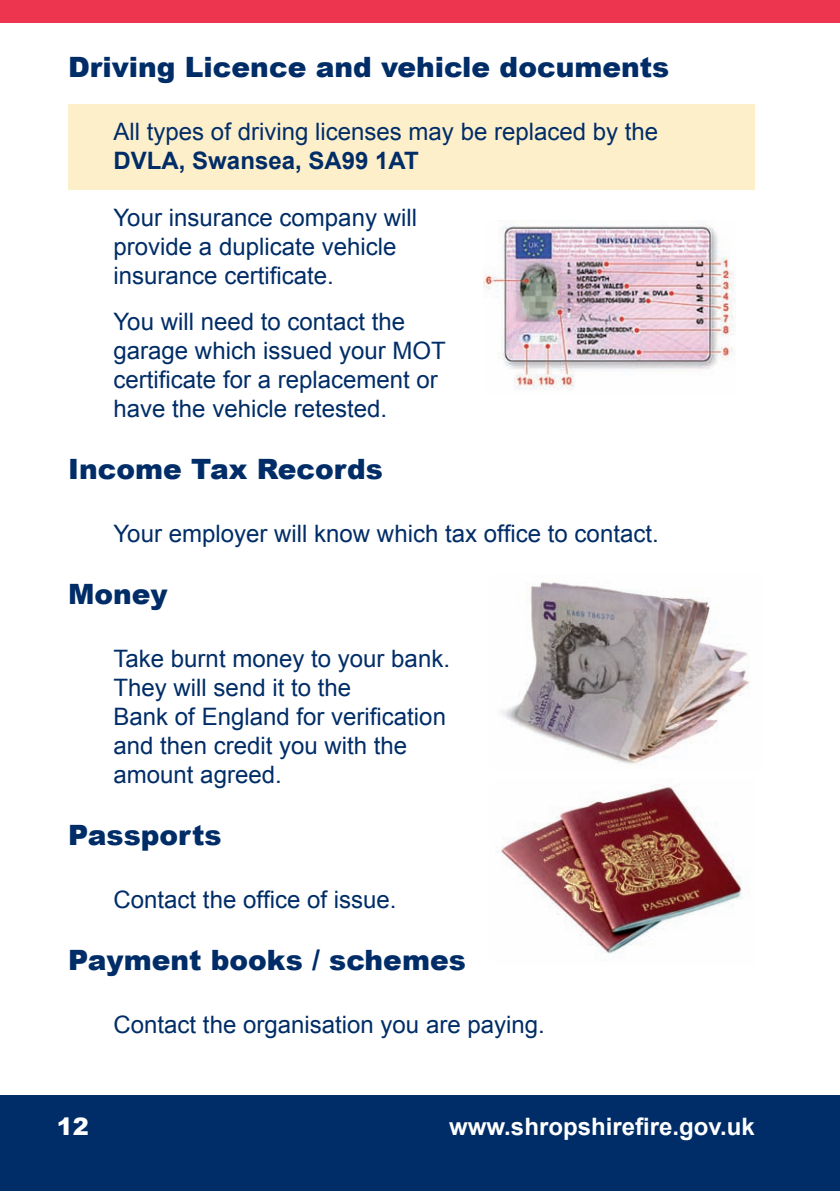
<style>
.page{position:relative;width:840px;height:1191px;background:#fff}
.page>*{position:absolute;margin:0;border:0;box-sizing:border-box;transform-origin:0 0}
.Section_header{font:900 28px "Arial";color:#002d67}
.Text{font:24px/29px "Arial";color:#002d67}
.t1{font:700 24px "Arial";color:#fff}
.t2{font:900 24px "Arial";color:#fff}
.s1{font-weight:700}
</style>
<div class="page">
<div style="left:0;top:1095px;width:839px;height:96px;background:#002d67"></div>
<div style="left:0;top:0;width:839px;height:23px;background:#ee354f"></div>
<hr style="left:839px;top:1095px;width:1px;height:96px;background:#002d67">
<div style="left:68px;top:105px;width:686px;height:85px;background:#feefcb"></div>
<img style="left:502px;top:582px;width:248px;height:183px">
<img style="left:501px;top:784px;width:241px;height:170px">
<img style="left:483px;top:220px;width:251px;height:170px">
<p class="Section_header" style="left:68px;top:46px;width:602px">Driving Licence and vehicle documents</p>
<p class="Text" style="left:113px;top:117px;width:546px">All types of driving licenses may be replaced by the<br><span class="s1">DVLA, Swansea, SA99 1AT</span></p>
<p class="Text" style="left:113px;top:203px;width:305px">Your insurance company will provide a duplicate vehicle insurance certificate.</p>
<p class="Text" style="left:113px;top:307px;width:334px">You will need to contact the garage which issued your MOT certificate for a replacement or have the vehicle retested.</p>
<p class="Section_header" style="left:68px;top:449px;width:316px">Income Tax Records</p>
<p class="Text" style="left:113px;top:519px;width:546px">Your employer will know which tax office to contact.</p>
<p class="Section_header" style="left:68px;top:574px;width:101px">Money</p>
<p class="Text" style="left:113px;top:644px;width:338px">Take burnt money to your bank.<br>They will send it to the<br>Bank of England for verification and then credit you with the amount agreed.</p>
<p class="Section_header" style="left:68px;top:815px;width:155px">Passports</p>
<p class="Text" style="left:113px;top:885px;width:284px">Contact the office of issue.</p>
<p class="Section_header" style="left:68px;top:940px;width:399px">Payment books / schemes</p>
<p class="Text" style="left:113px;top:1010px;width:432px">Contact the organisation you are paying.</p>
<p class="t2" style="left:57px;top:1108px;width:34px">12</p>
<p class="t1" style="left:449px;top:1110px;width:307px">www.shropshirefire.gov.uk</p>
</div>
